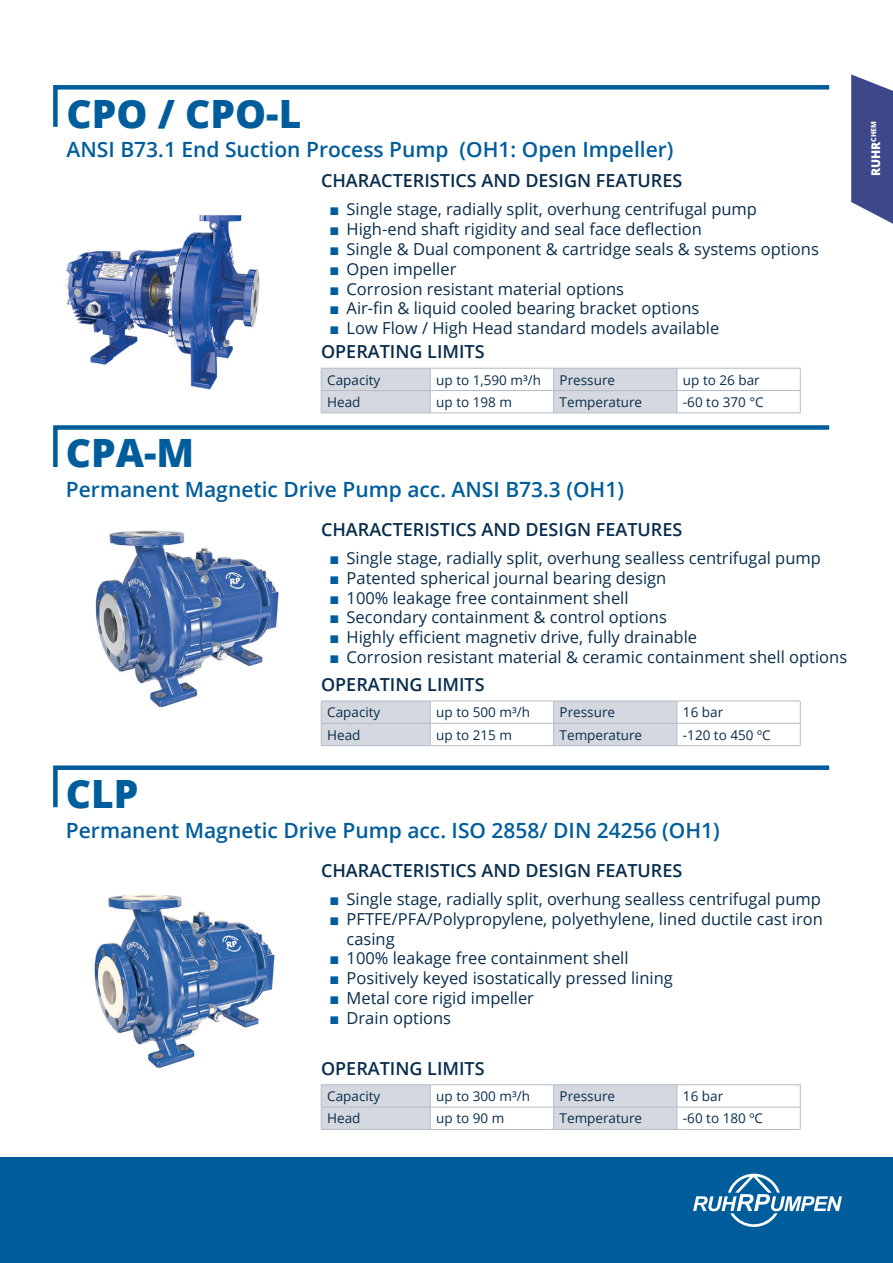
<style>
.page{position:relative;width:893px;height:1263px;background:#fff}
.page>*{position:absolute;margin:0;border:0;box-sizing:border-box;transform-origin:0 0}
.Heading_1_-_pump_models{font:800 39px "Open Sans";color:#005d9c}
.Heading_2_-_Pump_description{font:600 21px "Open Sans";color:#005d9c}
.Heading_3_-_OL___APP{font:600 18px "Open Sans";color:#082d4c}
.t1{font:16.5px/19.8px "Open Sans";color:#082d4c}
.Paragraph_-_RP_At_a_Glance{font:13.5px "Open Sans";color:#082d4c}
.t2{font:800 12px "Open Sans";color:#fff}
.s1{font-family:"Arial";font-weight:900;color:#005d9c}
</style>
<div class="page">
<svg style="left:53px;top:85px;width:777px;height:42px"></svg>
<svg style="left:53px;top:425px;width:777px;height:43px"></svg>
<svg style="left:53px;top:765px;width:777px;height:43px"></svg>
<svg style="left:851px;top:74px;width:42px;height:150px;background:#576099"></svg>
<img style="left:65px;top:214px;width:195px;height:176px">
<svg style="left:321px;top:368px;width:480px;height:45px"></svg>
<hr style="left:321px;top:413px;width:109px;height:1px;background:#b2bbc6">
<hr style="left:430px;top:413px;width:124px;height:1px;background:#b2bbc6">
<hr style="left:554px;top:413px;width:123px;height:1px;background:#b2bbc6">
<hr style="left:677px;top:413px;width:123px;height:1px;background:#b2bbc6">
<svg style="left:321px;top:701px;width:480px;height:45px"></svg>
<hr style="left:321px;top:745px;width:109px;height:1px;background:#b2bbc6">
<hr style="left:430px;top:745px;width:124px;height:1px;background:#b2bbc6">
<hr style="left:554px;top:745px;width:123px;height:1px;background:#b2bbc6">
<hr style="left:677px;top:745px;width:123px;height:1px;background:#b2bbc6">
<hr style="left:321px;top:1084px;width:109px;height:1px;background:#b2bbc6">
<hr style="left:430px;top:1084px;width:124px;height:1px;background:#b2bbc6">
<hr style="left:554px;top:1084px;width:123px;height:1px;background:#b2bbc6">
<hr style="left:677px;top:1084px;width:123px;height:1px;background:#b2bbc6">
<svg style="left:321px;top:1085px;width:480px;height:44px"></svg>
<hr style="left:321px;top:1129px;width:109px;height:1px;background:#b2bbc6">
<hr style="left:430px;top:1129px;width:124px;height:1px;background:#b2bbc6">
<hr style="left:554px;top:1129px;width:123px;height:1px;background:#b2bbc6">
<hr style="left:677px;top:1129px;width:123px;height:1px;background:#b2bbc6">
<img style="left:95px;top:530px;width:184px;height:178px">
<img style="left:94px;top:894px;width:181px;height:175px">
<div style="left:0;top:1157px;width:893px;height:106px;background:#005d9c"></div>
<svg style="left:693px;top:1174px;width:149px;height:53px"></svg>
<p class="Heading_1_-_pump_models" style="left:67px;top:84px;width:236px">CPO / CPO-L</p>
<p class="Heading_2_-_Pump_description" style="left:67px;top:135px;width:608px">ANSI B73.1 End Suction Process Pump (OH1: Open Impeller)</p>
<p class="Heading_3_-_OL___APP" style="left:321px;top:168px;width:363px">CHARACTERISTICS AND DESIGN FEATURES</p>
<p class="t1" style="left:330px;top:199px;width:429px"><span class="s1">■</span> Single stage, radially split, overhung centrifugal pump</p>
<p class="t1" style="left:330px;top:219px;width:374px"><span class="s1">■</span> High-end shaft rigidity and seal face deflection</p>
<p class="t1" style="left:330px;top:239px;width:491px"><span class="s1">■</span> Single &amp; Dual component &amp; cartridge seals &amp; systems options</p>
<p class="t1" style="left:330px;top:258px;width:128px"><span class="s1">■</span> Open impeller</p>
<p class="t1" style="left:330px;top:278px;width:296px"><span class="s1">■</span> Corrosion resistant material options</p>
<p class="t1" style="left:330px;top:298px;width:371px"><span class="s1">■</span> Air-fin &amp; liquid cooled bearing bracket options</p>
<p class="t1" style="left:330px;top:318px;width:391px"><span class="s1">■</span> Low Flow / High Head standard models available</p>
<p class="Heading_3_-_OL___APP" style="left:321px;top:339px;width:165px">OPERATING LIMITS</p>
<p class="Heading_1_-_pump_models" style="left:66px;top:423px;width:130px">CPA-M</p>
<p class="Paragraph_-_RP_At_a_Glance" style="left:327px;top:370px;width:55px">Capacity</p>
<p class="Paragraph_-_RP_At_a_Glance" style="left:436px;top:370px;width:106px">up to 1,590 m³/h</p>
<p class="Paragraph_-_RP_At_a_Glance" style="left:560px;top:370px;width:57px">Pressure</p>
<p class="Paragraph_-_RP_At_a_Glance" style="left:683px;top:370px;width:78px">up to 26 bar</p>
<p class="Paragraph_-_RP_At_a_Glance" style="left:327px;top:393px;width:35px">Head</p>
<p class="Paragraph_-_RP_At_a_Glance" style="left:436px;top:393px;width:77px">up to 198 m</p>
<p class="Paragraph_-_RP_At_a_Glance" style="left:560px;top:393px;width:84px">Temperature</p>
<p class="Paragraph_-_RP_At_a_Glance" style="left:683px;top:393px;width:82px">-60 to 370 °C</p>
<p class="Heading_2_-_Pump_description" style="left:66px;top:475px;width:560px">Permanent Magnetic Drive Pump acc. ANSI B73.3 (OH1)</p>
<p class="Heading_3_-_OL___APP" style="left:321px;top:517px;width:363px">CHARACTERISTICS AND DESIGN FEATURES</p>
<p class="t1" style="left:330px;top:548px;width:493px"><span class="s1">■</span> Single stage, radially split, overhung sealless centrifugal pump</p>
<p class="t1" style="left:330px;top:567px;width:338px"><span class="s1">■</span> Patented spherical journal bearing design</p>
<p class="t1" style="left:330px;top:587px;width:301px"><span class="s1">■</span> 100% leakage free containment shell</p>
<p class="t1" style="left:330px;top:607px;width:339px"><span class="s1">■</span> Secondary containment &amp; control options</p>
<p class="t1" style="left:330px;top:627px;width:369px"><span class="s1">■</span> Highly efficient magnetiv drive, fully drainable</p>
<p class="t1" style="left:330px;top:647px;width:519px"><span class="s1">■</span> Corrosion resistant material &amp; ceramic containment shell options</p>
<p class="Heading_3_-_OL___APP" style="left:321px;top:672px;width:165px">OPERATING LIMITS</p>
<p class="Heading_1_-_pump_models" style="left:66px;top:764px;width:74px">CLP</p>
<p class="Paragraph_-_RP_At_a_Glance" style="left:327px;top:703px;width:55px">Capacity</p>
<p class="Paragraph_-_RP_At_a_Glance" style="left:436px;top:703px;width:95px">up to 500 m³/h</p>
<p class="Paragraph_-_RP_At_a_Glance" style="left:560px;top:703px;width:57px">Pressure</p>
<p class="Paragraph_-_RP_At_a_Glance" style="left:683px;top:703px;width:42px">16 bar</p>
<p class="Paragraph_-_RP_At_a_Glance" style="left:327px;top:725px;width:35px">Head</p>
<p class="Paragraph_-_RP_At_a_Glance" style="left:436px;top:725px;width:77px">up to 215 m</p>
<p class="Paragraph_-_RP_At_a_Glance" style="left:560px;top:725px;width:84px">Temperature</p>
<p class="Paragraph_-_RP_At_a_Glance" style="left:683px;top:725px;width:89px">-120 to 450 ºC</p>
<p class="Heading_2_-_Pump_description" style="left:66px;top:816px;width:655px">Permanent Magnetic Drive Pump acc. ISO 2858/ DIN 24256 (OH1)</p>
<p class="Heading_3_-_OL___APP" style="left:321px;top:858px;width:363px">CHARACTERISTICS AND DESIGN FEATURES</p>
<p class="t1" style="left:330px;top:889px;width:493px"><span class="s1">■</span> Single stage, radially split, overhung sealless centrifugal pump</p>
<p class="t1" style="left:347px;top:908px;width:478px;text-indent:-17px"><span class="s1">■</span> PFTFE/PFA/Polypropylene, polyethylene, lined ductile cast iron casing</p>
<p class="t1" style="left:330px;top:948px;width:301px"><span class="s1">■</span> 100% leakage free containment shell</p>
<p class="t1" style="left:330px;top:968px;width:345px"><span class="s1">■</span> Positively keyed isostatically pressed lining</p>
<p class="t1" style="left:330px;top:988px;width:206px"><span class="s1">■</span> Metal core rigid impeller</p>
<p class="t1" style="left:330px;top:1007px;width:123px"><span class="s1">■</span> Drain options</p>
<p class="Heading_3_-_OL___APP" style="left:321px;top:1056px;width:165px">OPERATING LIMITS</p>
<p class="Paragraph_-_RP_At_a_Glance" style="left:327px;top:1087px;width:55px">Capacity</p>
<p class="Paragraph_-_RP_At_a_Glance" style="left:436px;top:1087px;width:95px">up to 300 m³/h</p>
<p class="Paragraph_-_RP_At_a_Glance" style="left:560px;top:1087px;width:57px">Pressure</p>
<p class="Paragraph_-_RP_At_a_Glance" style="left:683px;top:1087px;width:42px">16 bar</p>
<p class="Paragraph_-_RP_At_a_Glance" style="left:327px;top:1109px;width:35px">Head</p>
<p class="Paragraph_-_RP_At_a_Glance" style="left:436px;top:1109px;width:70px">up to 90 m</p>
<p class="Paragraph_-_RP_At_a_Glance" style="left:560px;top:1109px;width:84px">Temperature</p>
<p class="Paragraph_-_RP_At_a_Glance" style="left:683px;top:1109px;width:81px">-60 to 180 ºC</p>
<p class="t2" style="left:867px;top:176px;width:57px;rotate:-90deg">RUHR<sup>CHEM</sup></p>
</div>
